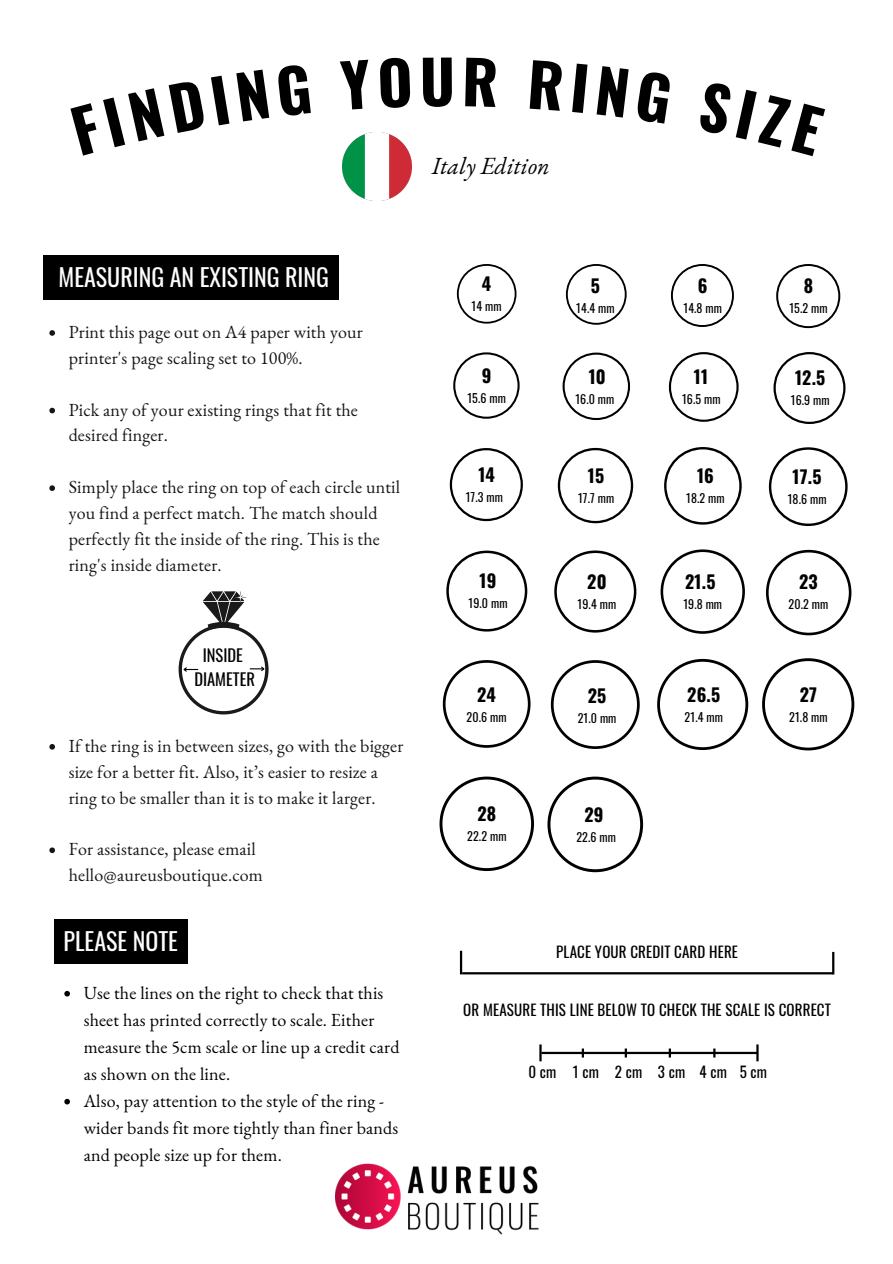
<style>
.page{position:relative;width:893px;height:1264px;background:#fff}
.page>*{position:absolute;margin:0;border:0;box-sizing:border-box;transform-origin:0 0}
.t1{font:700 60px "Oswald";color:#000}
.t2{font:24px "Oswald";color:#fefdfd}
.t3{font:italic 24px "EB Garamond";color:#000}
.t4{font:18px/25.8px "EB Garamond";letter-spacing:.01em;color:#171615}
.t5{font:18px/27px "EB Garamond";letter-spacing:.01em;color:#000}
.t6{font:700 18px "Oswald";letter-spacing:.01em;color:#000}
.t7{font:16.5px/24.8px "Oswald";color:#000;text-align:center}
.t8{font:15px "Oswald";letter-spacing:.01em;color:#000}
.t9{font:15px "Oswald";letter-spacing:.13em;color:#000}
.t10{font:12px "Oswald";letter-spacing:.01em;color:#000}
</style>
<div class="page">
<img style="left:335px;top:1163px;width:204px;height:72px">
<svg style="left:178px;top:591px;width:90px;height:123px"></svg>
<svg style="left:566px;top:264px;width:60px;height:61px"></svg>
<svg style="left:562px;top:352px;width:68px;height:68px"></svg>
<svg style="left:557px;top:448px;width:76px;height:75px"></svg>
<svg style="left:554px;top:550px;width:82px;height:82px"></svg>
<svg style="left:551px;top:660px;width:88px;height:89px"></svg>
<svg style="left:547px;top:776px;width:96px;height:96px"></svg>
<svg style="left:671px;top:264px;width:62px;height:63px"></svg>
<svg style="left:668px;top:352px;width:70px;height:70px"></svg>
<svg style="left:664px;top:447px;width:77px;height:77px"></svg>
<svg style="left:660px;top:549px;width:84px;height:84px"></svg>
<svg style="left:657px;top:659px;width:91px;height:91px"></svg>
<svg style="left:776px;top:264px;width:64px;height:64px"></svg>
<svg style="left:773px;top:352px;width:72px;height:72px"></svg>
<svg style="left:768px;top:447px;width:79px;height:79px"></svg>
<svg style="left:766px;top:550px;width:85px;height:85px"></svg>
<svg style="left:762px;top:658px;width:92px;height:92px"></svg>
<svg style="left:453px;top:352px;width:66px;height:67px"></svg>
<svg style="left:450px;top:448px;width:73px;height:73px"></svg>
<svg style="left:446px;top:550px;width:81px;height:81px"></svg>
<svg style="left:443px;top:660px;width:87px;height:87px"></svg>
<svg style="left:439px;top:776px;width:95px;height:95px"></svg>
<svg style="left:457px;top:264px;width:59px;height:59px"></svg>
<img style="left:343px;top:132px;width:68px;height:69px">
<div style="left:43px;top:256px;width:296px;height:44px;background:#000"></div>
<div style="left:54px;top:919px;width:133px;height:44px;background:#000"></div>
<hr style="left:541px;top:1051px;width:216px;height:3px;background:#000">
<svg style="left:581px;top:1048px;width:3px;height:9px"></svg>
<svg style="left:539px;top:1044px;width:2px;height:17px"></svg>
<svg style="left:624px;top:1048px;width:3px;height:9px"></svg>
<svg style="left:668px;top:1048px;width:3px;height:9px"></svg>
<svg style="left:713px;top:1048px;width:2px;height:9px"></svg>
<svg style="left:756px;top:1044px;width:2px;height:17px"></svg>
<hr style="left:460px;top:950px;width:2px;height:24px;background:#000">
<hr style="left:462px;top:972px;width:371px;height:2px;background:#000">
<hr style="left:832px;top:951px;width:2px;height:23px;background:#000">
<svg style="left:49px;top:330px;width:6px;height:6px"></svg>
<svg style="left:49px;top:408px;width:6px;height:5px"></svg>
<svg style="left:49px;top:485px;width:6px;height:6px"></svg>
<svg style="left:49px;top:744px;width:6px;height:5px"></svg>
<svg style="left:49px;top:847px;width:6px;height:6px"></svg>
<svg style="left:64px;top:990px;width:6px;height:6px"></svg>
<svg style="left:64px;top:1098px;width:6px;height:6px"></svg>
<h1 class="t1" style="left:420px;top:35px;width:37px">U</h1>
<h2 class="t3" style="left:432px;top:149px;width:119px">Italy Edition</h2>
<h2 class="t2" style="left:59px;top:259px;width:272px">MEASURING AN EXISTING RING</h2>
<p class="t4" style="left:69px;top:319px;width:295px">Print this page out on A4 paper with your printer's page scaling set to 100%.</p>
<p class="t4" style="left:69px;top:396px;width:291px">Pick any of your existing rings that fit the desired finger.</p>
<p class="t4" style="left:69px;top:474px;width:333px">Simply place the ring on top of each circle until you find a perfect match. The match should perfectly fit the inside of the ring. This is the ring's inside diameter.</p>
<p class="t7" style="left:194px;top:641px;width:62px">INSIDE<br>DIAMETER</p>
<p class="t4" style="left:69px;top:732px;width:336px">If the ring is in between sizes, go with the bigger size for a better fit. Also, it’s easier to resize a ring to be smaller than it is to make it larger.</p>
<p class="t4" style="left:69px;top:836px;width:196px">For assistance, please email hello@aureusboutique.com</p>
<h2 class="t2" style="left:64px;top:922px;width:116px">PLEASE NOTE</h2>
<p class="t5" style="left:84px;top:978px;width:317px">Use the lines on the right to check that this sheet has printed correctly to scale. Either measure the 5cm scale or line up a credit card as shown on the line.<br>Also, pay attention to the style of the ring - wider bands fit more tightly than finer bands and people size up for them.</p>
<p class="t6" style="left:482px;top:269px;width:11px">4</p>
<p class="t10" style="left:471px;top:296px;width:32px">14 mm</p>
<p class="t6" style="left:590px;top:271px;width:11px">5</p>
<p class="t10" style="left:576px;top:298px;width:40px">14.4 mm</p>
<p class="t6" style="left:697px;top:271px;width:11px">6</p>
<p class="t10" style="left:683px;top:298px;width:40px">14.8 mm</p>
<p class="t6" style="left:803px;top:272px;width:11px">8</p>
<p class="t10" style="left:789px;top:299px;width:40px">15.2 mm</p>
<p class="t6" style="left:481px;top:361px;width:11px">9</p>
<p class="t10" style="left:467px;top:388px;width:40px">15.6 mm</p>
<p class="t6" style="left:588px;top:362px;width:19px">10</p>
<p class="t10" style="left:575px;top:389px;width:41px">16.0 mm</p>
<p class="t6" style="left:694px;top:362px;width:16px">11</p>
<p class="t10" style="left:682px;top:390px;width:40px">16.5 mm</p>
<p class="t6" style="left:795px;top:363px;width:32px">12.5</p>
<p class="t10" style="left:790px;top:390px;width:40px">16.9 mm</p>
<p class="t6" style="left:478px;top:460px;width:18px">14</p>
<p class="t10" style="left:465px;top:487px;width:39px">17.3 mm</p>
<p class="t6" style="left:588px;top:461px;width:18px">15</p>
<p class="t10" style="left:578px;top:488px;width:38px">17.7 mm</p>
<p class="t6" style="left:697px;top:461px;width:18px">16</p>
<p class="t10" style="left:686px;top:488px;width:40px">18.2 mm</p>
<p class="t6" style="left:792px;top:462px;width:30px">17.5</p>
<p class="t10" style="left:787px;top:489px;width:40px">18.6 mm</p>
<p class="t6" style="left:479px;top:566px;width:18px">19</p>
<p class="t10" style="left:468px;top:593px;width:40px">19.0 mm</p>
<p class="t6" style="left:587px;top:567px;width:21px">20</p>
<p class="t10" style="left:577px;top:594px;width:40px">19.4 mm</p>
<p class="t6" style="left:685px;top:567px;width:32px">21.5</p>
<p class="t10" style="left:683px;top:594px;width:40px">19.8 mm</p>
<p class="t6" style="left:799px;top:568px;width:20px">23</p>
<p class="t10" style="left:788px;top:595px;width:41px">20.2 mm</p>
<p class="t6" style="left:477px;top:680px;width:20px">24</p>
<p class="t10" style="left:466px;top:708px;width:41px">20.6 mm</p>
<p class="t6" style="left:587px;top:681px;width:20px">25</p>
<p class="t10" style="left:577px;top:708px;width:40px">21.0 mm</p>
<p class="t6" style="left:687px;top:680px;width:35px">26.5</p>
<p class="t10" style="left:684px;top:707px;width:40px">21.4 mm</p>
<p class="t6" style="left:799px;top:680px;width:19px">27</p>
<p class="t10" style="left:789px;top:707px;width:40px">21.8 mm</p>
<p class="t6" style="left:477px;top:799px;width:20px">28</p>
<p class="t10" style="left:467px;top:826px;width:41px">22.2 mm</p>
<p class="t6" style="left:584px;top:800px;width:21px">29</p>
<p class="t10" style="left:576px;top:827px;width:41px">22.6 mm</p>
<p class="t8" style="left:556px;top:940px;width:183px">PLACE YOUR CREDIT CARD HERE</p>
<p class="t8" style="left:463px;top:998px;width:369px">OR MEASURE THIS LINE BELOW TO CHECK THE SCALE IS CORRECT</p>
<p class="t9" style="left:528px;top:1059px;width:240px">0cm 1cm 2cm 3cm 4cm 5cm</p>
</div>
